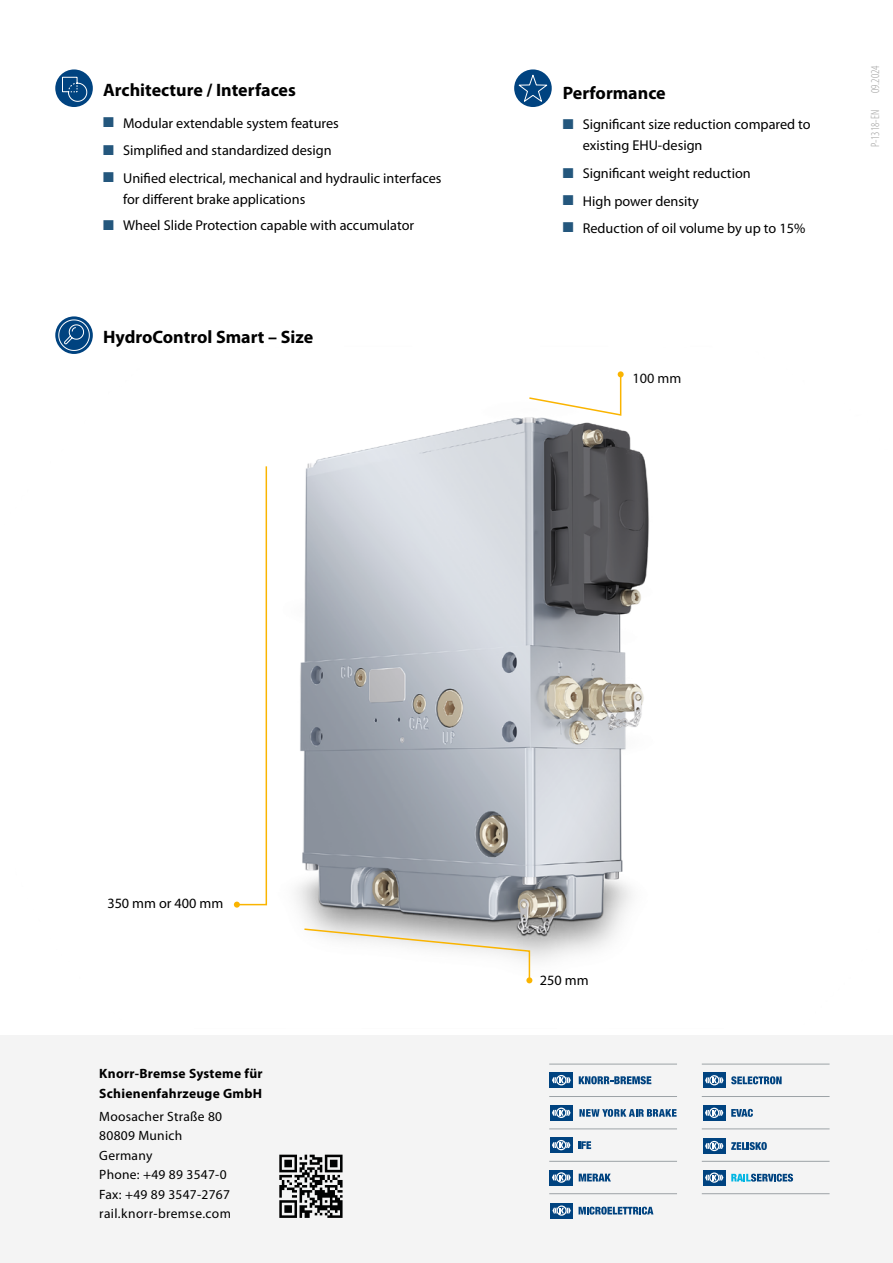
<style>
.page{position:relative;width:893px;height:1263px;background:#fff}
.page>*{position:absolute;margin:0;border:0;box-sizing:border-box;transform-origin:0 0}
.t1{font:700 18px "Myriad Pro";color:#000}
.t2{font:14.25px/21px "Myriad Pro";color:#000}
.t3{font:13.5px/19.5px "Myriad Pro";letter-spacing:.02em;color:#000}
.t4{font:700 13.5px/19.5px "Myriad Pro";letter-spacing:.02em;color:#000}
.t5{font:300 condensed 12px "Myriad Pro";color:#9d9d9c}
.s1{color:#24577d}
</style>
<div class="page">
<div style="left:0;top:1035px;width:893px;height:228px;background:#f4f4f4"></div>
<svg style="left:579px;top:1076px;width:72px;height:8px"></svg>
<div style="left:550px;top:1072px;width:23px;height:16px;background:#004380"></div>
<svg style="left:552px;top:1075px;width:19px;height:10px"></svg>
<hr style="left:549px;top:1064px;width:128px;height:1px;background:#9da3a7">
<hr style="left:549px;top:1096px;width:128px;height:1px;background:#9da3a7">
<hr style="left:549px;top:1161px;width:128px;height:1px;background:#9da3a7">
<hr style="left:549px;top:1193px;width:128px;height:1px;background:#9da3a7">
<hr style="left:549px;top:1128px;width:128px;height:1px;background:#9da3a7">
<hr style="left:702px;top:1193px;width:128px;height:1px;background:#9da3a7">
<hr style="left:702px;top:1096px;width:128px;height:1px;background:#9da3a7">
<hr style="left:702px;top:1128px;width:128px;height:1px;background:#9da3a7">
<hr style="left:702px;top:1161px;width:128px;height:1px;background:#9da3a7">
<div style="left:550px;top:1105px;width:23px;height:15px;background:#004380"></div>
<svg style="left:552px;top:1107px;width:19px;height:11px"></svg>
<svg style="left:579px;top:1109px;width:98px;height:8px"></svg>
<hr style="left:702px;top:1064px;width:128px;height:1px;background:#9da3a7">
<div style="left:550px;top:1170px;width:23px;height:15px;background:#004380"></div>
<svg style="left:552px;top:1172px;width:19px;height:11px"></svg>
<svg style="left:579px;top:1173px;width:32px;height:8px"></svg>
<div style="left:550px;top:1137px;width:23px;height:16px;background:#004380"></div>
<svg style="left:552px;top:1140px;width:18px;height:10px"></svg>
<svg style="left:578px;top:1141px;width:13px;height:8px"></svg>
<div style="left:703px;top:1072px;width:23px;height:16px;background:#004380"></div>
<svg style="left:705px;top:1075px;width:19px;height:10px"></svg>
<svg style="left:731px;top:1076px;width:51px;height:8px"></svg>
<div style="left:703px;top:1170px;width:22px;height:15px;background:#004380"></div>
<svg style="left:705px;top:1172px;width:18px;height:11px"></svg>
<svg style="left:731px;top:1174px;width:62px;height:7px"></svg>
<div style="left:703px;top:1138px;width:23px;height:16px;background:#004380"></div>
<svg style="left:705px;top:1141px;width:18px;height:10px"></svg>
<svg style="left:731px;top:1142px;width:36px;height:8px"></svg>
<div style="left:550px;top:1203px;width:23px;height:15px;background:#004380"></div>
<svg style="left:552px;top:1205px;width:19px;height:11px"></svg>
<svg style="left:579px;top:1207px;width:74px;height:7px"></svg>
<div style="left:703px;top:1105px;width:22px;height:15px;background:#004380"></div>
<svg style="left:705px;top:1108px;width:18px;height:10px"></svg>
<svg style="left:731px;top:1109px;width:22px;height:8px"></svg>
<svg style="left:279px;top:1155px;width:64px;height:63px"></svg>
<div style="left:55px;top:69px;width:38px;height:38px;background:#004380;border-radius:50%"></div>
<svg style="left:62px;top:77px;width:25px;height:25px"></svg>
<svg style="left:514px;top:69px;width:38px;height:38px"></svg>
<svg style="left:517px;top:74px;width:32px;height:29px"></svg>
<img style="left:55px;top:330px;width:594px;height:654px">
<svg style="left:234px;top:465px;width:34px;height:443px"></svg>
<svg style="left:528px;top:371px;width:96px;height:46px"></svg>
<svg style="left:303px;top:927px;width:229px;height:56px"></svg>
<svg style="left:55px;top:316px;width:38px;height:38px"></svg>
<svg style="left:58px;top:319px;width:32px;height:32px"></svg>
<p class="t1" style="left:103px;top:80px;width:194px">Architecture / Interfaces</p>
<p class="t2" style="left:103px;top:113px;width:237px"><span class="s1">■</span> Modular extendable system features</p>
<p class="t2" style="left:103px;top:140px;width:230px"><span class="s1">■</span> Simplified and standardized design</p>
<p class="t2" style="left:123px;top:168px;width:320px;text-indent:-20px"><span class="s1">■</span> Unified electrical, mechanical and hydraulic interfaces for different brake applications</p>
<p class="t2" style="left:103px;top:215px;width:312px"><span class="s1">■</span> Wheel Slide Protection capable with accumulator</p>
<p class="t1" style="left:103px;top:327px;width:212px">HydroControl Smart – Size</p>
<p class="t1" style="left:563px;top:82px;width:104px">Performance</p>
<p class="t2" style="left:583px;top:114px;width:229px;text-indent:-20px"><span class="s1">■</span> Significant size reduction compared to existing EHU-design</p>
<p class="t2" style="left:563px;top:163px;width:189px"><span class="s1">■</span> Significant weight reduction</p>
<p class="t2" style="left:563px;top:191px;width:138px"><span class="s1">■</span> High power density</p>
<p class="t2" style="left:563px;top:218px;width:244px"><span class="s1">■</span> Reduction of oil volume by up to 15%</p>
<p class="t2" style="left:632px;top:368px;width:50px">100 mm</p>
<p class="t5" style="left:869px;top:93px;width:29px;rotate:-90deg">09.2024</p>
<p class="t5" style="left:869px;top:147px;width:39px;rotate:-90deg">P-1318-EN</p>
<p class="t2" style="left:107px;top:893px;width:117px">350 mm or 400 mm</p>
<p class="t4" style="left:99px;top:1064px;width:165px">Knorr-Bremse Systeme für<br>Schienenfahrzeuge GmbH</p>
<p class="t3" style="left:99px;top:1107px;width:133px">Moosacher Straße 80<br>80809 Munich<br>Germany<br>Phone: +49 89 3547-0<br>Fax: +49 89 3547-2767 rail.knorr-bremse.com</p>
<p class="t2" style="left:540px;top:969px;width:50px">250 mm</p>
</div>
